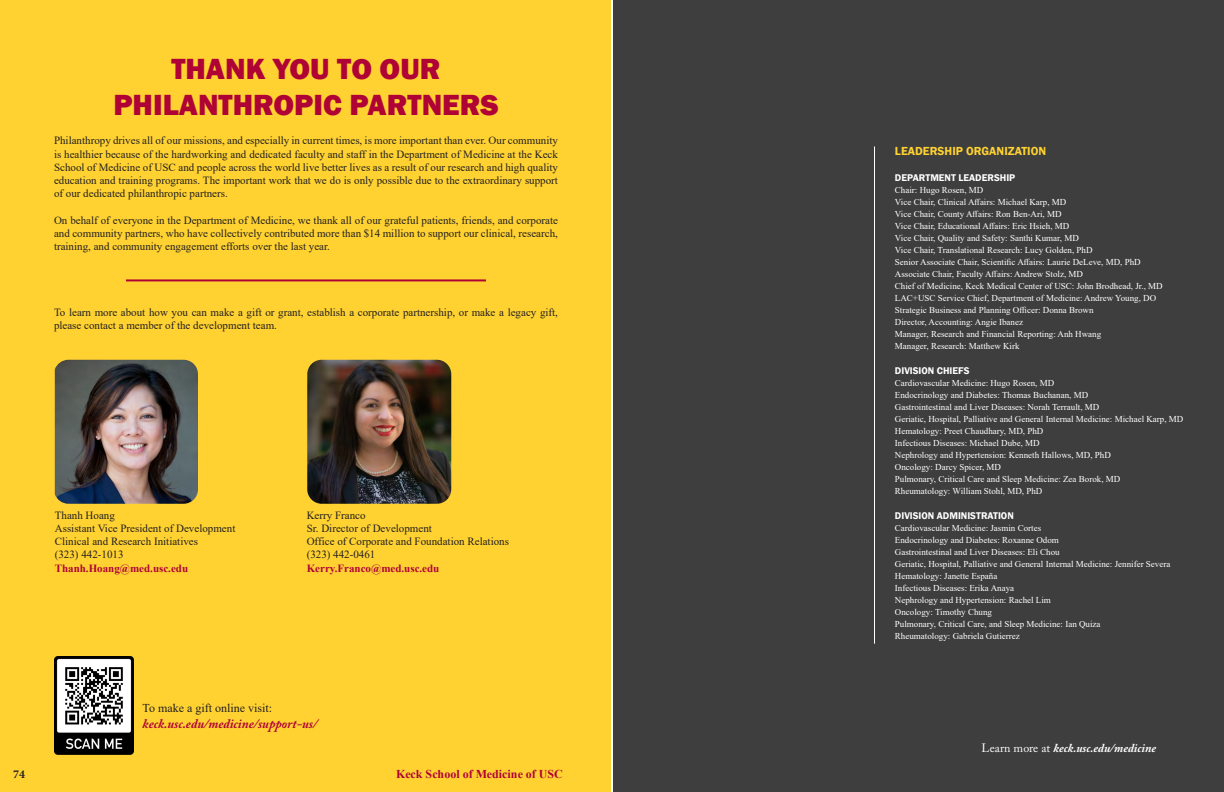
<style>
.page{position:relative;width:1224px;height:792px;background:#fff}
.page>*{position:absolute;margin:0;border:0;box-sizing:border-box;transform-origin:0 0}
.t1{font:800 30px "Franklin Gothic";color:#af0336}
.t2{font:italic 700 13px "Adobe Caslon Pro";color:#af0336}
.Admin_Content{font:italic 700 12px "Adobe Caslon Pro";color:#fff}
.t3{font:700 12px "Times New Roman";color:#af0336}
.t4{font:12px "Times New Roman";color:#231f20}
.t5{font:600 12px "Franklin Gothic";color:#ffd231}
.t6{font:700 12px "Minion Pro";color:#231f20}
.t7{font:11px/13.2px "Times New Roman";color:#231f20;text-align:justify}
.t8{font:700 11px "Times New Roman";color:#af0336}
.t9{font:600 10px "Franklin Gothic";color:#fff}
.t10{font:9px "Times New Roman";color:#fff}
.s1{font-weight:400;font-style:normal}
</style>
<div class="page">
<div style="left:0;top:0;width:611px;height:792px;background:#ffd231"></div>
<div style="left:0;top:754px;width:38px;height:38px;background:#ffd231"></div>
<div style="left:613px;top:0;width:611px;height:792px;background:#3e3e3f"></div>
<hr style="left:874px;top:147px;width:1px;height:497px;background:#fff">
<img style="left:55px;top:360px;width:143px;height:144px">
<img style="left:307px;top:360px;width:144px;height:144px">
<img style="left:55px;top:657px;width:79px;height:98px">
<hr style="left:126px;top:279px;width:360px;height:2px;background:#af0336">
<p class="t1" style="left:171px;top:49px;width:271px">THANK YOU TO OUR</p>
<p class="t1" style="left:113px;top:85px;width:387px">PHILANTHROPIC PARTNERS</p>
<p class="t7" style="left:54px;top:134px;width:506px">Philanthropy drives all of our missions, and especially in current times, is more important than ever. Our community is healthier because of the hardworking and dedicated faculty and staff in the Department of Medicine at the Keck School of Medicine of USC and people across the world live better lives as a result of our research and high quality education and training programs. The important work that we do is only possible due to the extraordinary support of our dedicated philanthropic partners.</p>
<p class="t7" style="left:54px;top:213px;width:506px">On behalf of everyone in the Department of Medicine, we thank all of our grateful patients, friends, and corporate and community partners, who have collectively contributed more than $14 million to support our clinical, research, training, and community engagement efforts over the last year.</p>
<p class="t7" style="left:54px;top:305px;width:506px">To learn more about how you can make a gift or grant, establish a corporate partnership, or make a legacy gift, please contact a member of the development team.</p>
<p class="t7" style="left:55px;top:508px;width:62px">Thanh Hoang</p>
<p class="t7" style="left:55px;top:521px;width:182px">Assistant Vice President of Development</p>
<p class="t7" style="left:55px;top:535px;width:145px">Clinical and Research Initiatives</p>
<p class="t7" style="left:55px;top:548px;width:70px">(323) 442-1013</p>
<p class="t8" style="left:55px;top:560px;width:135px">Thanh.Hoang@med.usc.edu</p>
<p class="t7" style="left:307px;top:508px;width:60px">Kerry Franco</p>
<p class="t7" style="left:307px;top:521px;width:127px">Sr. Director of Development</p>
<p class="t7" style="left:307px;top:535px;width:204px">Office of Corporate and Foundation Relations</p>
<p class="t7" style="left:307px;top:548px;width:70px">(323) 442-0461</p>
<p class="t8" style="left:307px;top:560px;width:134px">Kerry.Franco@med.usc.edu</p>
<p class="t4" style="left:143px;top:700px;width:131px">To make a gift online visit:</p>
<p class="t2" style="left:143px;top:716px;width:176px">keck.usc.edu/medicine/support-us/</p>
<h3 class="t6" style="left:13px;top:765px;width:13px">74</h3>
<h3 class="t3" style="left:396px;top:765px;width:168px">Keck School of Medicine of USC</h3>
<p class="t5" style="left:895px;top:144px;width:153px">LEADERSHIP ORGANIZATION</p>
<p class="t9" style="left:895px;top:171px;width:122px">DEPARTMENT LEADERSHIP</p>
<p class="t10" style="left:895px;top:184px;width:90px">Chair: Hugo Rosen, MD</p>
<p class="t10" style="left:895px;top:196px;width:173px">Vice Chair, Clinical Affairs: Michael Karp, MD</p>
<p class="t10" style="left:895px;top:208px;width:168px">Vice Chair, County Affairs: Ron Ben-Ari, MD</p>
<p class="t10" style="left:895px;top:220px;width:176px">Vice Chair, Educational Affairs: Eric Hsieh, MD</p>
<p class="t10" style="left:895px;top:232px;width:185px">Vice Chair, Quality and Safety: Santhi Kumar, MD</p>
<p class="t10" style="left:895px;top:244px;width:199px">Vice Chair, Translational Research: Lucy Golden, PhD</p>
<p class="t10" style="left:895px;top:256px;width:247px">Senior Associate Chair, Scientific Affairs: Laurie DeLeve, MD, PhD</p>
<p class="t10" style="left:895px;top:268px;width:190px">Associate Chair, Faculty Affairs: Andrew Stolz, MD</p>
<p class="t10" style="left:895px;top:280px;width:269px">Chief of Medicine, Keck Medical Center of USC: John Brodhead, Jr., MD</p>
<p class="t10" style="left:895px;top:292px;width:263px">LAC+USC Service Chief, Department of Medicine: Andrew Young, DO</p>
<p class="t10" style="left:895px;top:304px;width:200px">Strategic Business and Planning Officer: Donna Brown</p>
<p class="t10" style="left:895px;top:316px;width:130px">Director, Accounting: Angie Ibanez</p>
<p class="t10" style="left:895px;top:328px;width:208px">Manager, Research and Financial Reporting: Anh Hwang</p>
<p class="t10" style="left:895px;top:340px;width:126px">Manager, Research: Matthew Kirk</p>
<p class="t9" style="left:895px;top:364px;width:76px">DIVISION CHIEFS</p>
<p class="t10" style="left:895px;top:377px;width:161px">Cardiovascular Medicine: Hugo Rosen, MD</p>
<p class="t10" style="left:895px;top:389px;width:195px">Endocrinology and Diabetes: Thomas Buchanan, MD</p>
<p class="t10" style="left:895px;top:401px;width:206px">Gastrointestinal and Liver Diseases: Norah Terrault, MD</p>
<p class="t10" style="left:895px;top:413px;width:290px">Geriatic, Hospital, Palliative and General Internal Medicine: Michael Karp, MD</p>
<p class="t10" style="left:895px;top:425px;width:150px">Hematology: Preet Chaudhary, MD, PhD</p>
<p class="t10" style="left:895px;top:437px;width:146px">Infectious Diseases: Michael Dube, MD</p>
<p class="t10" style="left:895px;top:449px;width:217px">Nephrology and Hypertension: Kenneth Hallows, MD, PhD</p>
<p class="t10" style="left:895px;top:461px;width:108px">Oncology: Darcy Spicer, MD</p>
<p class="t10" style="left:895px;top:473px;width:227px">Pulmonary, Critical Care and Sleep Medicine: Zea Borok, MD</p>
<p class="t10" style="left:895px;top:485px;width:149px">Rheumatology: William Stohl, MD, PhD</p>
<p class="t9" style="left:895px;top:509px;width:120px">DIVISION ADMINISTRATION</p>
<p class="t10" style="left:895px;top:522px;width:148px">Cardiovascular Medicine: Jasmin Cortes</p>
<p class="t10" style="left:895px;top:534px;width:165px">Endocrinology and Diabetes: Roxanne Odom</p>
<p class="t10" style="left:895px;top:546px;width:166px">Gastrointestinal and Liver Diseases: Eli Chou</p>
<p class="t10" style="left:895px;top:558px;width:277px">Geriatic, Hospital, Palliative and General Internal Medicine: Jennifer Severa</p>
<p class="t10" style="left:895px;top:570px;width:104px">Hematology: Janette España</p>
<p class="t10" style="left:895px;top:582px;width:121px">Infectious Diseases: Erika Anaya</p>
<p class="t10" style="left:895px;top:594px;width:157px">Nephrology and Hypertension: Rachel Lim</p>
<p class="t10" style="left:895px;top:606px;width:99px">Oncology: Timothy Chung</p>
<p class="t10" style="left:895px;top:618px;width:207px">Pulmonary, Critical Care, and Sleep Medicine: Ian Quiza</p>
<p class="t10" style="left:895px;top:630px;width:126px">Rheumatology: Gabriela Gutierrez</p>
<p class="Admin_Content" style="left:982px;top:741px;width:176px"><span class="s1">Learn more at</span> keck.usc.edu/medicine</p>
</div>
